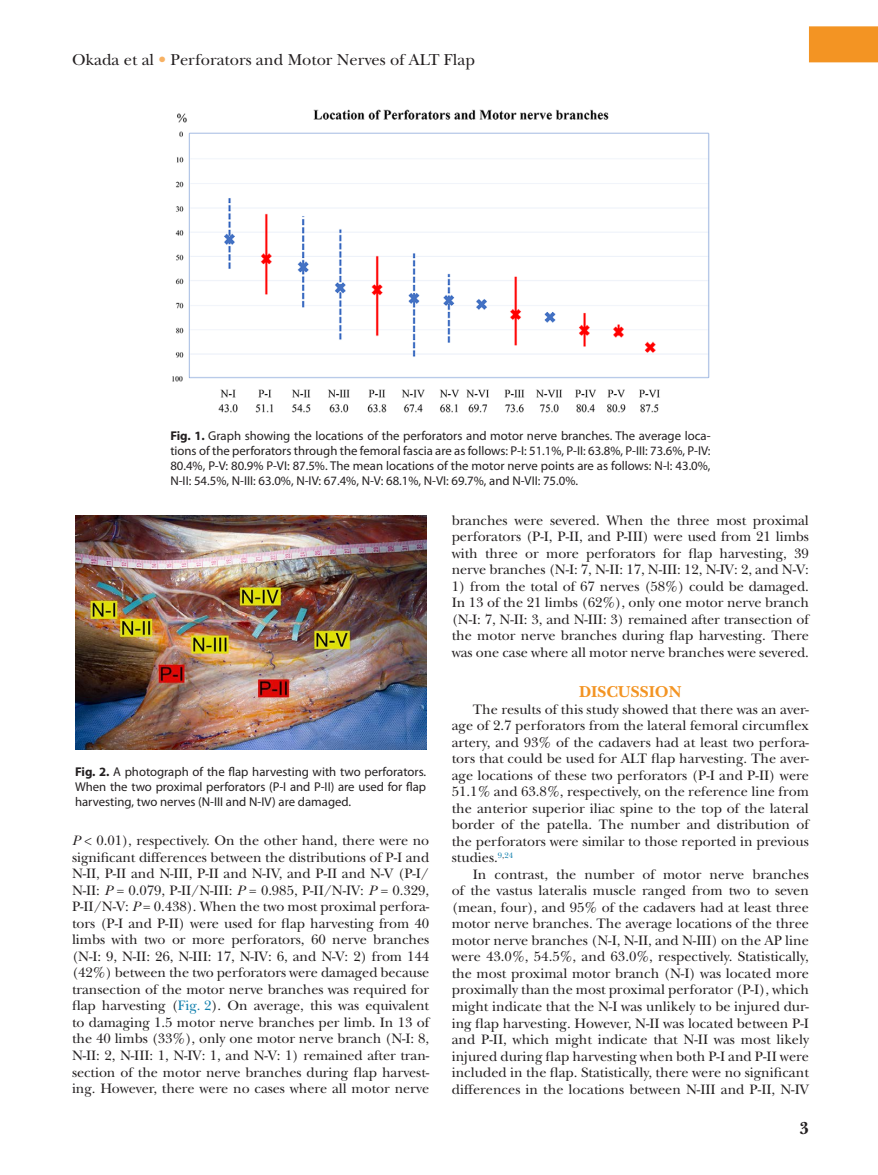
<style>
.page{position:relative;width:878px;height:1175px;background:#fff}
.page>*{position:absolute;margin:0;border:0;box-sizing:border-box;transform-origin:0 0}
.t1{font:700 18px "New Baskerville Std";color:#231f20}
.t2{font:16.5px "New Baskerville Std";color:#231f20}
.t3{font:700 16.5px "New Baskerville Std";color:#f39423}
.t4{font:14.25px/16.5px "New Baskerville Std";letter-spacing:-.005em;color:#231f20;text-align:justify}
.t5{font:12.75px/15px "Myriad Pro";color:#231f20;text-align:justify}
.s1{color:#f7b163}
.s2{font-weight:700}
.s3{font-style:italic}
.s4{color:#0f7eac}
</style>
<div class="page">
<div style="left:808px;top:26px;width:70px;height:36px;background:#f39423"></div>
<img style="left:172px;top:109px;width:538px;height:304px">
<img style="left:75px;top:515px;width:351px;height:234px">
<p class="t2" style="left:72px;top:50px;width:404px">Okada et al <span class="s1">•</span> Perforators and Motor Nerves of ALT Flap</p>
<p class="t5" style="left:170px;top:428px;width:542px"><span class="s2">Fig. 1.</span> Graph showing the locations of the perforators and motor nerve branches. The average loca&shy;tions of the perforators through the femoral fascia are as follows: P-I: 51.1%, P-II : 63.8%, P-III: 73.6%, P-IV:<br>80.4%, P-V: 80.9% P-VI: 87.5%. The mean locations of the motor nerve points are as follows: N-I: 43.0%, N-II : 54.5%, N-III : 63.0%, N-IV: 67.4%, N-V: 68.1%, N-VI: 69.7%, and N-VII : 75.0%.</p>
<p class="t5" style="left:75px;top:763px;width:353px"><span class="s2">Fig. 2.</span> A photograph of the flap harvesting with two perforators.<br>When the two proximal perforators (P-I and P-II) are used for flap harvesting, two nerves (N-III and N-IV) are damaged.</p>
<p class="t4" style="left:72px;top:832px;width:359px"><span class="s3">P</span> &lt; 0.01), respectively. On the other hand, there were no significant differences between the distributions of P-I and N-II, P-II and N-III, P-II and N-IV, and P-II and N-V (P-I/ N-II: <span class="s3">P</span> = 0.079, P-II/N-III: <span class="s3">P</span> = 0.985, P-II/N-IV: <span class="s3">P</span> = 0.329, P-II/N-V: <span class="s3">P</span> = 0.438). When the two most proximal perfora&shy;tors (P-I and P-II) were used for flap harvesting from 40 limbs with two or more perforators, 60 nerve branches (N-I: 9, N-II: 26, N-III: 17, N-IV: 6, and N-V: 2) from 144 (42%) between the two perforators were damaged because transection of the motor nerve branches was required for flap harvesting (<span class="s4">Fig. 2</span>). On average, this was equivalent to damaging 1.5 motor nerve branches per limb. In 13 of the 40 limbs (33%), only one motor nerve branch (N-I: 8, N-II: 2, N-III: 1, N-IV: 1, and N-V: 1) remained after tran&shy;section of the motor nerve branches during flap harvest&shy;ing. However, there were no cases where all motor nerve</p>
<p class="t4" style="left:452px;top:512px;width:359px">branches were severed. When the three most proximal perforators (P-I, P-II, and P-III) were used from 21 limbs with three or more perforators for flap harvesting, 39 nerve branches (N-I: 7, N-II: 17, N-III: 12, N-IV: 2, and N-V:</p>
<p class="t4" style="left:452px;top:578px;width:359px">1) from the total of 67 nerves (58%) could be damaged.<br>In 13 of the 21 limbs (62%), only one motor nerve branch (N-I: 7, N-II: 3, and N-III: 3) remained after transection of the motor nerve branches during flap harvesting. There was one case where all motor nerve branches were severed.</p>
<p class="t3" style="left:579px;top:682px;width:104px">DISCUSSION</p>
<p class="t4" style="left:451px;top:701px;width:359px;text-indent:21px">The results of this study showed that there was an aver&shy;age of 2.7 perforators from the lateral femoral circumflex artery, and 93% of the cadavers had at least two perfora&shy;tors that could be used for ALT flap harvesting. The aver&shy;age locations of these two perforators (P-I and P-II) were 51.1% and 63.8%, respectively, on the reference line from the anterior superior iliac spine to the top of the lateral border of the patella. The number and distribution of the perforators were similar to those reported in previous studies.<sup>9</sup><sup>,</sup><sup>24</sup></p>
<p class="t4" style="left:451px;top:866px;width:359px;text-indent:21px">In contrast, the number of motor nerve branches of the vastus lateralis muscle ranged from two to seven (mean, four), and 95% of the cadavers had at least three motor nerve branches. The average locations of the three motor nerve branches (N-I, N-II, and N-III) on the AP line were 43.0%, 54.5%, and 63.0%, respectively. Statistically, the most proximal motor branch (N-I) was located more proximally than the most proximal perforator (P-I), which might indicate that the N-I was unlikely to be injured dur&shy;ing flap harvesting. However, N-II was located between P-I and P-II, which might indicate that N-II was most likely injured during flap harvesting when both P-I and P-II were included in the flap. Statistically, there were no significant differences in the locations between N-III and P-II, N-IV</p>
<p class="t1" style="left:799px;top:1118px;width:11px">3</p>
</div>
